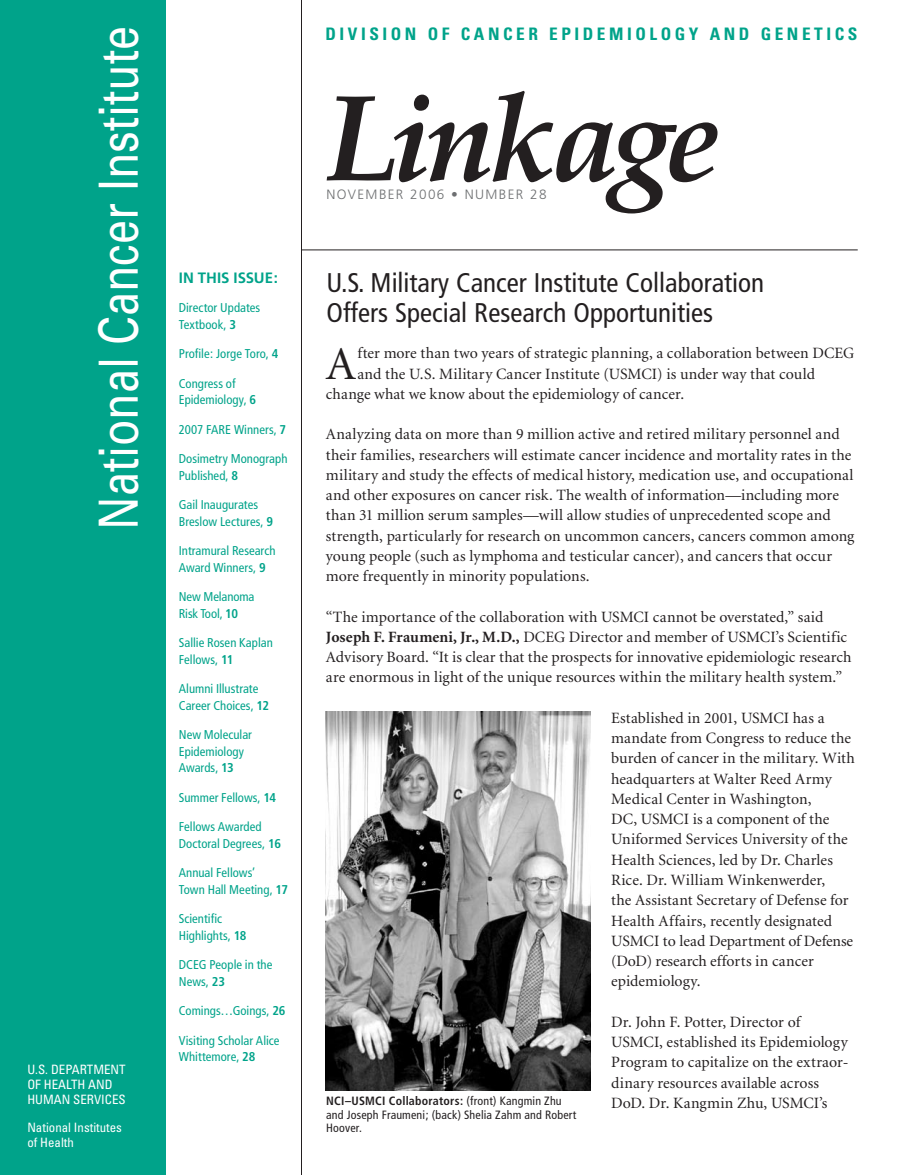
<style>
.page{position:relative;width:905px;height:1175px;background:#fff}
.page>*{position:absolute;margin:0;border:0;box-sizing:border-box;transform-origin:0 0}
.t1{font:italic 700 123px "Palatino";letter-spacing:-.055em;color:#231f20}
.t2{font:54px "Univers";color:#fff;scale:.8 1}
.t3{font:46.95px "Minion";color:#231f20}
.t4{font:condensed 27px/30px "Frutiger";color:#231f20}
.t5{font:700 condensed 17.25px "Univers";letter-spacing:.205em;color:#00a38a}
.t6{font:15.75px/20.2px "Minion";letter-spacing:.005em;color:#231f20}
.t7{font:700 15px "Frutiger";color:#00a38a}
.t8{font:300 13.5px "Frutiger";letter-spacing:.1em;color:#6d6f71}
.t9{font:condensed 12.9px/15px "Univers";color:#fff}
.t10{font:condensed 12.75px/16.5px "Frutiger";color:#00a38a}
.t11{font:condensed 12px/13.5px "Frutiger";letter-spacing:.015em;color:#231f20}
.s1{font-weight:700}
</style>
<div class="page">
<div style="left:0;top:0;width:166px;height:1174px;background:#00a38a"></div>
<hr style="left:301px;top:250px;width:556px;height:1px;background:#231f20">
<hr style="left:301px;top:0;width:1px;height:1174px;background:#231f20">
<img style="left:325px;top:711px;width:266px;height:379px">
<h2 class="t2" style="left:87px;top:530px;width:632px;rotate:-90deg">National Cancer Institute</h2>
<p class="t5" style="left:325px;top:23px;width:533px">DIVISION OF CANCER EPIDEMIOLOGY AND G ENETICS</p>
<h1 class="t1" style="left:323px;top:66px;width:399px">Linkage</h1>
<p class="t8" style="left:326px;top:186px;width:221px">NOVEMBER 2006 • NUMBER 28</p>
<h3 class="t4" style="left:326px;top:267px;width:439px">U.S. Military Cancer Institute Collaboration<br>Offers Special Research Opportunities</h3>
<p class="t7" style="left:179px;top:269px;width:101px">IN THIS ISSUE:</p>
<p class="t10" style="left:179px;top:300px;width:83px">Director Updates<br>Textbook, <span class="s1">3</span></p>
<p class="t10" style="left:179px;top:346px;width:101px">Profile: Jorge Toro, <span class="s1">4</span></p>
<p class="t10" style="left:179px;top:375px;width:79px">Congress of<br>Epidemiology, <span class="s1">6</span></p>
<p class="t10" style="left:179px;top:421px;width:109px">2007 FARE Winners, <span class="s1">7</span></p>
<p class="t10" style="left:179px;top:451px;width:110px">Dosimetry Monograph<br>Published, <span class="s1">8</span></p>
<p class="t10" style="left:179px;top:496px;width:96px">Gail Inaugurates<br>Breslow Lectures, <span class="s1">9</span></p>
<p class="t10" style="left:179px;top:542px;width:98px">Intramural Research<br>Award Winners, <span class="s1">9</span></p>
<p class="t10" style="left:179px;top:588px;width:77px">New Melanoma<br>Risk Tool, <span class="s1">10</span></p>
<p class="t10" style="left:179px;top:634px;width:95px">Sallie Rosen Kaplan<br>Fellows, <span class="s1">11</span></p>
<p class="t10" style="left:179px;top:680px;width:92px">Alumni Illustrate<br>Career Choices, <span class="s1">12</span></p>
<p class="t10" style="left:179px;top:726px;width:75px">New Molecular<br>Epidemiology<br>Awards, <span class="s1">13</span></p>
<p class="t10" style="left:179px;top:789px;width:99px">Summer Fellows, <span class="s1">14</span></p>
<p class="t10" style="left:179px;top:818px;width:104px">Fellows Awarded<br>Doctoral Degrees, <span class="s1">16</span></p>
<p class="t10" style="left:179px;top:864px;width:111px">Annual Fellows’<br>Town Hall Meeting, <span class="s1">17</span></p>
<p class="t10" style="left:179px;top:910px;width:69px">Scientific<br>Highlights, <span class="s1">18</span></p>
<p class="t10" style="left:179px;top:956px;width:95px">DCEG People in the<br>News, <span class="s1">23</span></p>
<p class="t10" style="left:179px;top:1002px;width:108px">Comings…Goings, <span class="s1">26</span></p>
<p class="t10" style="left:179px;top:1032px;width:102px">Visiting Scholar Alice<br>Whittemore, <span class="s1">28</span></p>
<h3 class="t3" style="left:326px;top:340px;width:32px">A</h3>
<p class="t6" style="left:357px;top:344px;width:498px">fter more than two years of strategic planning, a collaboration between DCEG</p>
<p class="t6" style="left:357px;top:364px;width:459px">and the U.S. Military Cancer Institute (USMCI) is under way that could</p>
<p class="t6" style="left:326px;top:384px;width:360px">change what we know about the epidemiology of cancer.</p>
<p class="t6" style="left:326px;top:425px;width:530px">Analyzing data on more than 9 million active and retired military personnel and their families, researchers will estimate cancer incidence and mortality rates in the military and study the effects of medical history, medication use, and occupational and other exposures on cancer risk. The wealth of information—including more than 31 million serum samples—will allow studies of unprecedented scope and strength, particularly for research on uncommon cancers, cancers common among young people (such as lymphoma and testicular cancer), and cancers that occur more frequently in minority populations.</p>
<p class="t6" style="left:326px;top:607px;width:527px">“The importance of the collaboration with USMCI cannot be overstated,” said <span class="s1">Joseph F. Fraumeni, Jr., M.D.,</span> DCEG Director and member of USMCI’s Scientific Advisory Board. “It is clear that the prospects for innovative epidemiologic research are enormous in light of the unique resources within the military health system.”</p>
<p class="t6" style="left:611px;top:708px;width:245px">Established in 2001, USMCI has a mandate from Congress to reduce the burden of cancer in the military. With headquarters at Walter Reed Army Medical Center in Washington,<br>DC, USMCI is a component of the Uniformed Services University of the Health Sciences, led by Dr. Charles Rice. Dr. William Winkenwerder,<br>the Assistant Secretary of Defense for Health Affairs, recently designated USMCI to lead Department of Defense (DoD) research efforts in cancer epidemiology.</p>
<p class="t6" style="left:611px;top:1012px;width:239px">Dr. John F. Potter, Director of USMCI, established its Epidemiology Program to capitalize on the extraor&shy;dinary resources available across DoD. Dr. Kangmin Zhu, USMCI’s</p>
<p class="t9" style="left:27px;top:1061px;width:100px">U.S. DEPARTMENT<br>OF HEALTH AND<br>HU MAN SERVICES</p>
<p class="t9" style="left:27px;top:1119px;width:96px">N ATIONAL I NSTITUTES<br>OF HEALTH</p>
<p class="t11" style="left:326px;top:1094px;width:252px"><span class="s1">NCI–USMCI Collaborators:</span> (front) Kangmin Zhu and Joseph Fraumeni; (back) Shelia Zahm and Robert<br>Hoover.</p>
</div>
